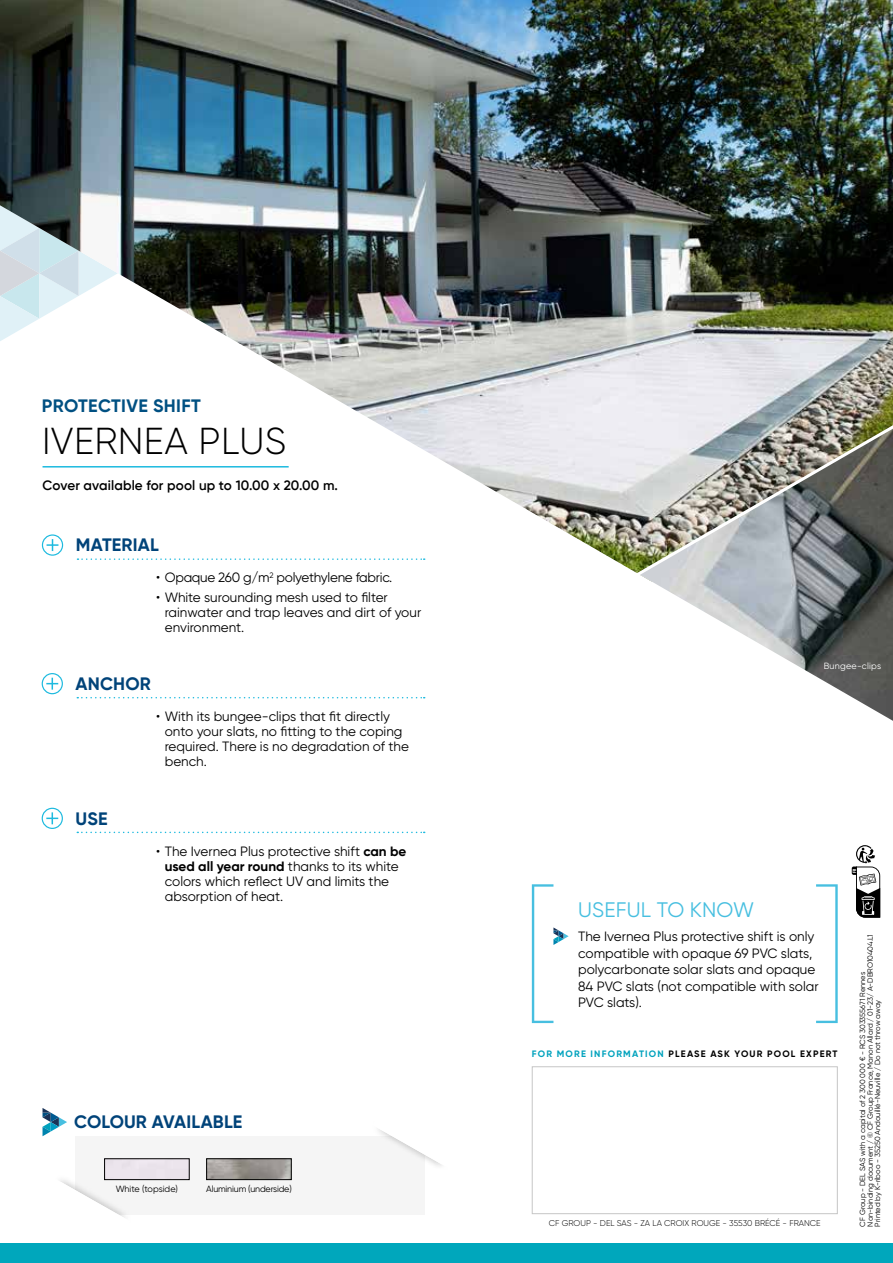
<style>
.page{position:relative;width:893px;height:1263px;background:#fff}
.page>*{position:absolute;margin:0;border:0;box-sizing:border-box;transform-origin:0 0}
.t1{font:300 37.5px "Gilroy";letter-spacing:.01em;color:#000}
.t2{font:21px "Gilroy";letter-spacing:.01em;color:#47bfe0}
.t3{font:700 18px "Gilroy";letter-spacing:.01em;color:#004379}
.t4{font:700 18px "Gilroy";letter-spacing:.02em;color:#005082}
.t5{font:13.5px/15px "Gilroy";color:#000}
.t6{font:600 13.5px "Gilroy";letter-spacing:.01em;color:#000}
.t7{font:13.5px "Gilroy";letter-spacing:-.02em;color:#000}
.t8{font:700 9.3px "Gilroy";letter-spacing:.13em;color:#000}
.t9{font:9px "Gilroy";letter-spacing:-.02em;color:#000}
.t10{font:9px "Gilroy";letter-spacing:.03em;color:#fff}
.t11{font:300 8.4px "Gilroy";color:#000}
.t12{font:7.5px/7.5px "Gilroy";color:#000}
.t13{font:700 4.65px "Flama Condensed";color:#fff}
.s1{font-weight:700}
.s2{color:#00a2bd}
</style>
<div class="page">
<svg style="left:75px;top:1136px;width:349px;height:78px;fill:#f5f5f5"></svg>
<div style="left:370px;top:1119px;width:80px;height:52px;background:#fff"></div>
<svg style="left:382px;top:1131px;width:57px;height:33px"></svg>
<div style="left:53px;top:1174px;width:79px;height:53px;background:#000;opacity:.36"></div>
<svg style="left:37px;top:1180px;width:93px;height:64px"></svg>
<div style="left:104px;top:1158px;width:85px;height:22px;border:1px solid #000"></div>
<img style="left:208px;top:1160px;width:81px;height:18px">
<div style="left:206px;top:1158px;width:85px;height:22px;border:1px solid #000"></div>
<svg style="left:43px;top:1108px;width:24px;height:28px"></svg>
<div style="left:0;top:1244px;width:893px;height:19px;background:#00a7bc"></div>
<div style="left:532px;top:1066px;width:306px;height:148px;background:#fff;border:1px solid #c6c6c6"></div>
<svg style="left:816px;top:884px;width:22px;height:139px"></svg>
<svg style="left:532px;top:884px;width:37px;height:139px"></svg>
<svg style="left:851px;top:845px;width:30px;height:73px"></svg>
<img style="left:0;top:0;width:893px;height:570px">
<img style="left:649px;top:580px;width:244px;height:141px">
<img style="left:631px;top:410px;width:262px;height:170px">
<svg style="left:77px;top:558px;width:348px;height:2px"></svg>
<div style="left:42px;top:534px;width:21px;height:22px;border:1px solid #1dbadf;border-radius:50%"></div>
<svg style="left:47px;top:539px;width:11px;height:12px"></svg>
<svg style="left:77px;top:697px;width:348px;height:1px"></svg>
<div style="left:42px;top:673px;width:21px;height:21px;border:1px solid #1dbadf;border-radius:50%"></div>
<svg style="left:46px;top:678px;width:12px;height:12px"></svg>
<svg style="left:77px;top:832px;width:348px;height:1px"></svg>
<div style="left:42px;top:808px;width:21px;height:21px;border:1px solid #1dbadf;border-radius:50%"></div>
<svg style="left:46px;top:812px;width:12px;height:12px"></svg>
<h3 class="t4" style="left:42px;top:394px;width:160px">PROTECTIVE SHIFT</h3>
<h1 class="t1" style="left:42px;top:418px;width:246px">IVERNEA PLUS</h1>
<p class="t6" style="left:43px;top:477px;width:297px">Cover available for pool up to 10.00 x 20.00 m.</p>
<h3 class="t3" style="left:76px;top:534px;width:84px">MATERIAL</h3>
<p class="t7" style="left:156px;top:569px;width:238px">• Opaque 260 g/m<sup>2</sup> polyethylene fabric.</p>
<p class="t5" style="left:165px;top:589px;width:258px;text-indent:-9px">• White surounding mesh used to filter rainwater and trap leaves and dirt of your environment.</p>
<h3 class="t3" style="left:76px;top:672px;width:77px">ANCHOR</h3>
<h3 class="t3" style="left:76px;top:807px;width:34px">USE</h3>
<p class="t5" style="left:165px;top:709px;width:246px;text-indent:-9px">• With its bungee-clips that fit directly onto your slats, no fitting to the coping required. There is no degradation of the bench.</p>
<p class="t5" style="left:165px;top:844px;width:243px;text-indent:-9px">• The Ivernea Plus protective shift <span class="s1">can be used all year round</span> thanks to its white colors which reflect UV and limits the absorption of heat.</p>
<h3 class="t3" style="left:74px;top:1111px;width:170px">COLOUR AVAILABLE</h3>
<p class="t9" style="left:116px;top:1183px;width:64px">White (topside)</p>
<p class="t9" style="left:206px;top:1183px;width:87px">Aluminium (underside)</p>
<p class="t10" style="left:824px;top:660px;width:59px">Bungee-clips</p>
<p class="t13" style="left:851px;top:873px;width:6px;rotate:-90deg">FR</p>
<h2 class="t2" style="left:578px;top:897px;width:177px">USEFUL TO KNOW</h2>
<p class="t5" style="left:578px;top:928px;width:242px;line-height:16.5px">The Ivernea Plus protective shift is only compatible with opaque 69 PVC slats, polycarbonate solar slats and opaque 84 PVC slats (not compatible with solar PVC slats).</p>
<p class="t12" style="left:859px;top:1226px;width:294px;rotate:-90deg">CF Group - DEL SAS with a capital of 2 300 000 € - RCS 303355671 Rennes<br>Non-binding document / © CF Group France, Manon Allard / 01-23/ A-DBRO10404.L1<br>Printed by K-riboo - 35250 Andouillé-Neuville / Do not throw away</p>
<p class="t8" style="left:532px;top:1048px;width:307px"><span class="s2">FOR MORE INFORMATION</span> PLEASE ASK YOUR POOL EXPERT</p>
<p class="t11" style="left:549px;top:1218px;width:273px">CF GROUP - DEL SAS - ZA LA CROIX ROUGE - 35530 BRÉCÉ - FRANCE</p>
</div>
